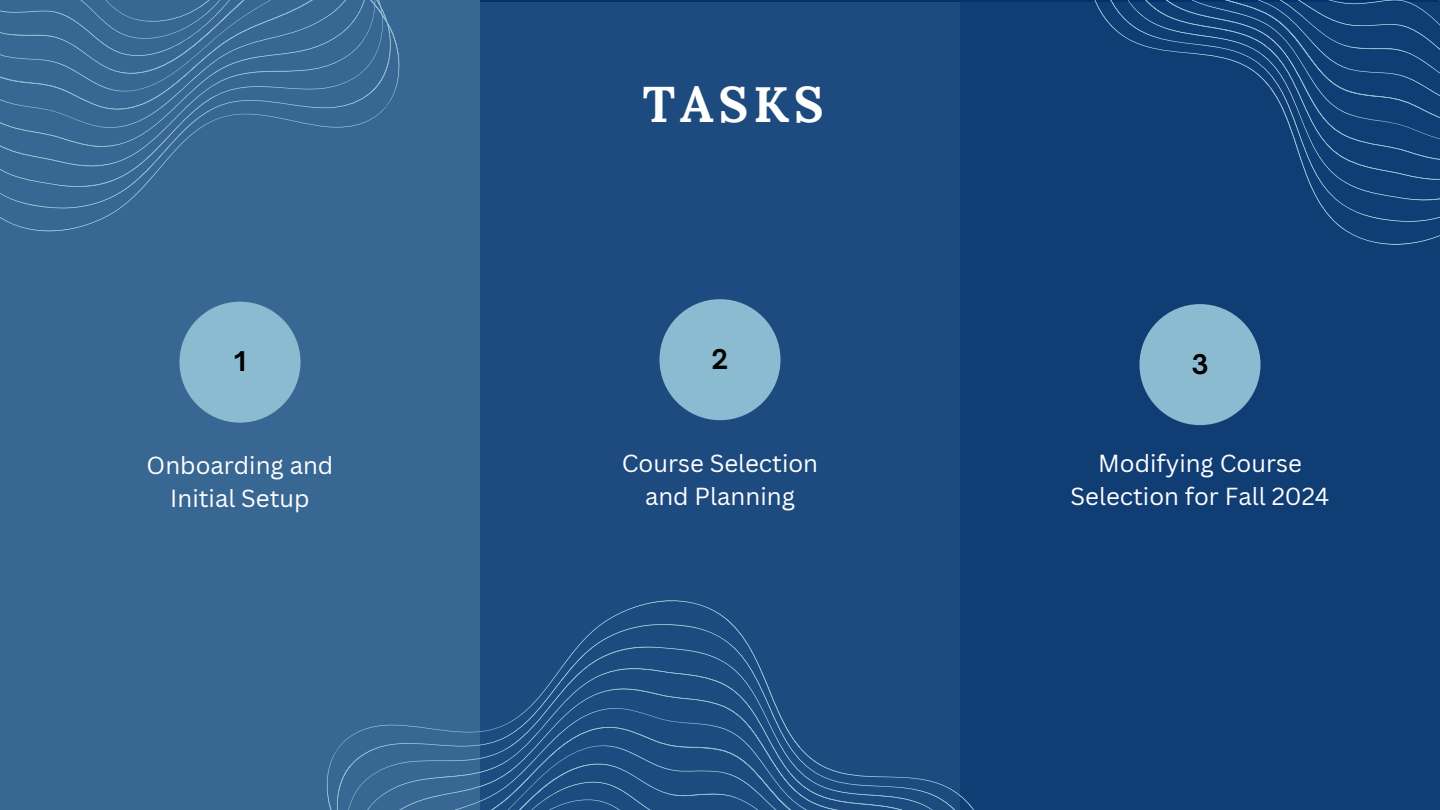
<style>
.page{position:relative;width:1440px;height:810px;background:#fff}
.page>*{position:absolute;margin:0;border:0;box-sizing:border-box;transform-origin:0 0}
.t1{font:700 50px "Lora";letter-spacing:.1em;color:#fff}
.t2{font:700 26px "Open Sauce One";color:#000}
.t3{font:24px/33px "Canva Sans";color:#fff;text-align:center}
</style>
<div class="page">
<div style="left:480px;top:2px;width:480px;height:808px;background:#1e4b7f"></div>
<div style="left:960px;top:2px;width:480px;height:808px;background:#113d75"></div>
<svg style="left:975px;top:0;width:465px;height:318px"></svg>
<div style="left:0;top:0;width:480px;height:810px;background:#396793"></div>
<svg style="left:0;top:0;width:607px;height:332px"></svg>
<svg style="left:326px;top:600px;width:648px;height:210px"></svg>
<div style="left:179px;top:302px;width:122px;height:121px;background:#8abbd1;border-radius:50%"></div>
<div style="left:659px;top:299px;width:122px;height:121px;background:#8abbd1;border-radius:50%"></div>
<div style="left:1139px;top:304px;width:122px;height:121px;background:#8abbd1;border-radius:50%"></div>
<p class="t1" style="left:643px;top:71px;width:182px">TASKS</p>
<p class="t2" style="left:234px;top:345px;width:13px">1</p>
<p class="t2" style="left:712px;top:343px;width:18px">2</p>
<p class="t2" style="left:1191px;top:348px;width:19px">3</p>
<p class="t3" style="left:147px;top:449px;width:188px">Onboarding and<br>Initial Setup</p>
<p class="t3" style="left:622px;top:446px;width:198px">Course Selection and Planning</p>
<p class="t3" style="left:1071px;top:446px;width:260px">Modifying Course<br>Selection for Fall 2024</p>
</div>
